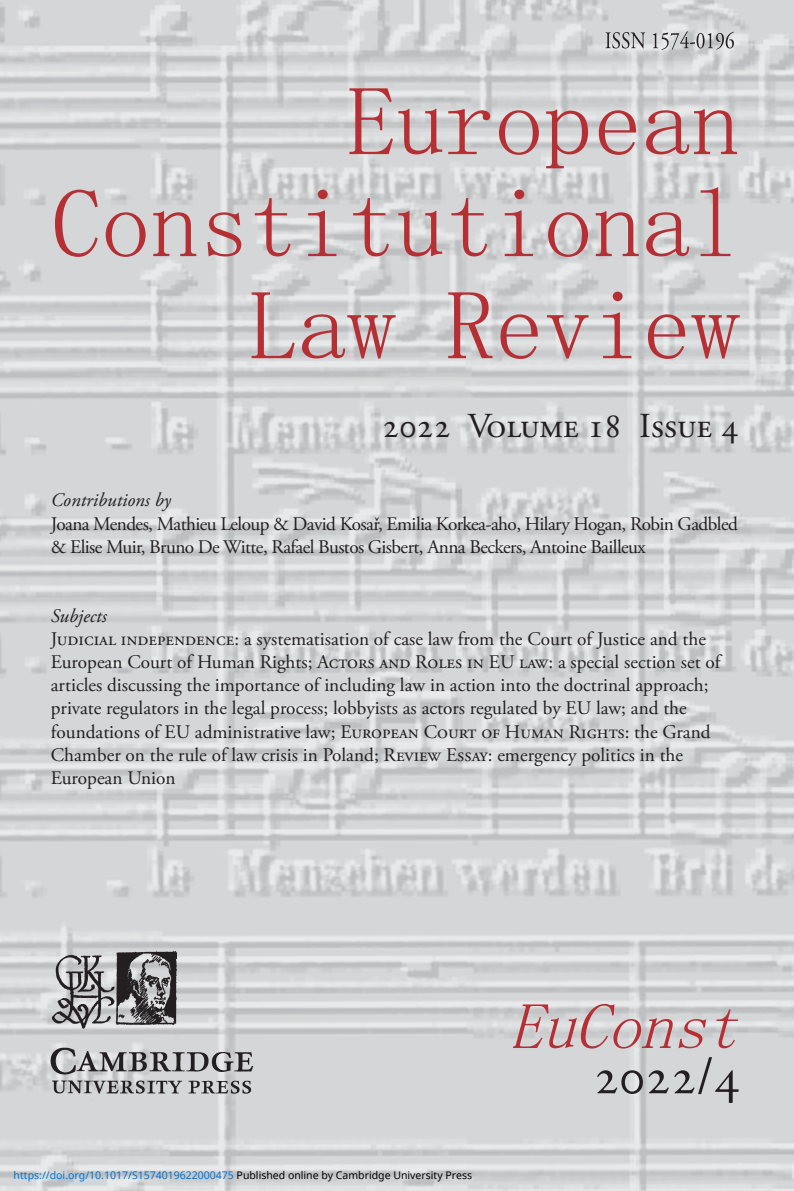
<style>
.page{position:relative;width:794px;height:1191px;background:#fff}
.page>*{position:absolute;margin:0;border:0;box-sizing:border-box;transform-origin:0 0}
.t1{font:52.5px "Adobe Garamond Pro";color:#231f20}
.t2{font:35px "Adobe Garamond Pro";color:#231f20}
.t3{font:19.25px/23.1px "Adobe Garamond Pro";color:#231f20}
.t4{font:19.25px/23.1px "Adobe Garamond Pro";letter-spacing:-.04em;color:#231f20}
.t5{font:italic 19.25px "Adobe Garamond Pro";color:#231f20}
.t6{font:10.5px "Noto Sans";color:#0172cf}
.s1{color:#000}
</style>
<div class="page">
<img style="left:0;top:0;width:794px;height:1191px">
<img style="left:40px;top:1037px;width:225px;height:67px">
<img style="left:52px;top:951px;width:124px;height:77px">
<svg style="left:513px;top:1004px;width:193px;height:44px;background:#ccb4b6"></svg>
<svg style="left:716px;top:1009px;width:22px;height:39px"></svg>
<svg style="left:605px;top:32px;width:40px;height:17px"></svg>
<svg style="left:653px;top:31px;width:81px;height:19px;background:#b5b5b6"></svg>
<svg style="left:349px;top:88px;width:93px;height:66px;background:#ccb0b2"></svg>
<svg style="left:448px;top:109px;width:42px;height:45px;background:#cbadaf"></svg>
<svg style="left:499px;top:110px;width:40px;height:45px;background:#cba6a8"></svg>
<svg style="left:546px;top:109px;width:42px;height:59px;background:#caa5a8"></svg>
<svg style="left:599px;top:110px;width:37px;height:45px;background:#cba3a5"></svg>
<svg style="left:646px;top:109px;width:91px;height:45px;background:#c9a4a6"></svg>
<svg style="left:55px;top:190px;width:43px;height:67px;background:#ccb0b2"></svg>
<svg style="left:106px;top:212px;width:40px;height:45px;background:#cba6a9"></svg>
<svg style="left:153px;top:211px;width:43px;height:45px;background:#caa3a5"></svg>
<svg style="left:207px;top:212px;width:34px;height:44px"></svg>
<svg style="left:255px;top:198px;width:35px;height:58px;background:#cdb3b5"></svg>
<svg style="left:308px;top:190px;width:28px;height:66px;background:#ccb1b3"></svg>
<svg style="left:353px;top:198px;width:36px;height:58px;background:#ceb5b7"></svg>
<svg style="left:398px;top:211px;width:44px;height:45px;background:#c8a2a5"></svg>
<svg style="left:451px;top:198px;width:36px;height:58px;background:#ceb5b7"></svg>
<svg style="left:505px;top:190px;width:28px;height:66px;background:#cdb2b4"></svg>
<svg style="left:548px;top:212px;width:40px;height:45px;background:#caa6a8"></svg>
<svg style="left:596px;top:211px;width:43px;height:45px;background:#cba3a6"></svg>
<svg style="left:646px;top:212px;width:43px;height:44px;background:#cba3a5"></svg>
<svg style="left:700px;top:187px;width:30px;height:69px;background:#cbafb2"></svg>
<svg style="left:252px;top:292px;width:43px;height:66px;background:#cbb2b4"></svg>
<svg style="left:302px;top:314px;width:94px;height:44px;background:#caa3a6"></svg>
<svg style="left:448px;top:292px;width:44px;height:66px;background:#c99ea1"></svg>
<svg style="left:500px;top:314px;width:38px;height:45px;background:#caa2a5"></svg>
<svg style="left:547px;top:315px;width:41px;height:43px;background:#cbadaf"></svg>
<svg style="left:603px;top:292px;width:28px;height:66px;background:#cdb2b4"></svg>
<svg style="left:648px;top:314px;width:37px;height:45px;background:#c9a1a3"></svg>
<svg style="left:691px;top:315px;width:49px;height:43px;background:#caa2a4"></svg>
<h2 class="t2" style="left:382px;top:405px;width:357px">2022 Volume 18 Issue 4</h2>
<p class="t5" style="left:51px;top:489px;width:121px">Contributions by</p>
<p class="t4" style="left:51px;top:512px;width:688px">Joana Mendes, Mathieu Leloup &amp; David Kosař, Emilia Korkea-aho, Hilary Hogan, Robin Gadbled &amp; Elise Muir, Bruno De Witte, Rafael Bustos Gisbert, Anna Beckers, Antoine Bailleux</p>
<p class="t5" style="left:51px;top:604px;width:57px">Subjects</p>
<p class="t3" style="left:51px;top:628px;width:673px">Judicial independence: a systematisation of case law from the Court of Justice and the European Court of Human Rights; Actors and Roles in EU law: a special section set of articles discussing the importance of including law in action into the doctrinal approach; private regulators in the legal process; lobbyists as actors regulated by EU law; and the foundations of EU administrative law; European Court of Human Rights: the Grand Chamber on the rule of law crisis in Poland; Review Essay: emergency politics in the European Union</p>
<p class="t6" style="left:14px;top:1167px;width:460px">https://doi.org/10.1017/S1574019622000475 <span class="s1">Published online by Cambridge University Press</span></p>
<h1 class="t1" style="left:593px;top:1045px;width:147px">2022/4</h1>
</div>
